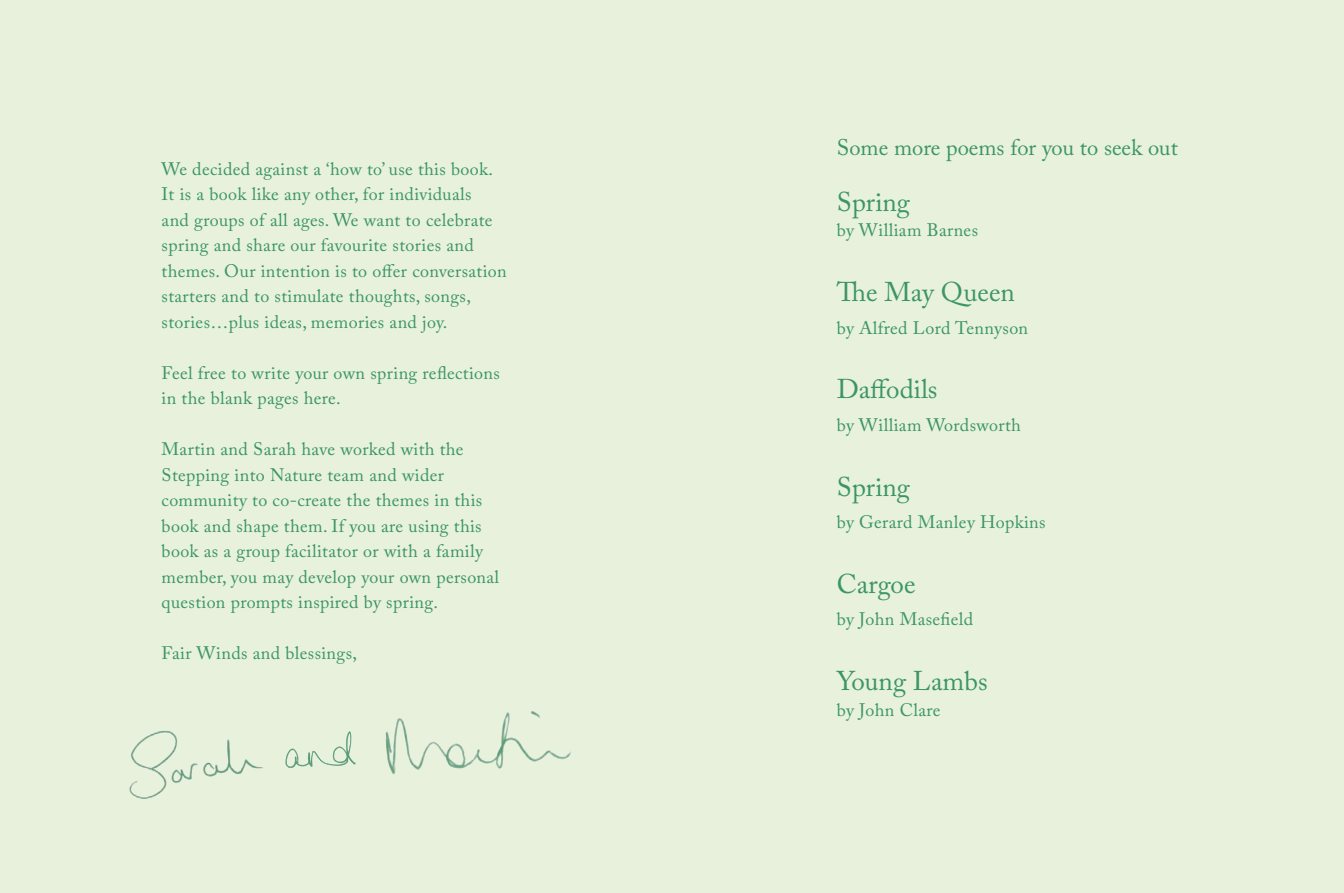
<style>
.page{position:relative;width:1344px;height:893px;background:#e7f1db}
.page>*{position:absolute;margin:0;border:0;box-sizing:border-box;transform-origin:0 0}
.t1{font:27px "Adobe Caslon Pro";color:#3b9565}
.t2{font:22.5px "Adobe Caslon Pro";color:#3b9565}
.t3{font:18px/25.5px "Adobe Caslon Pro";letter-spacing:.02em;color:#3b9565}
</style>
<div class="page">
<img style="left:129px;top:730px;width:134px;height:69px">
<img style="left:385px;top:711px;width:186px;height:64px">
<img style="left:285px;top:731px;width:71px;height:37px">
<p class="t3" style="left:162px;top:156px;width:333px">We decided against a ‘how to’ use this book.</p>
<p class="t3" style="left:162px;top:181px;width:347px">It is a book like any other, for individuals<br>and groups of all ages. We want to celebrate spring and share our favourite stories and themes. Our intention is to offer conversation starters and to stimulate thoughts, songs, stories…plus ideas, memories and joy.</p>
<p class="t3" style="left:162px;top:360px;width:340px">Feel free to write your own spring reflections in the blank pages here.</p>
<p class="t3" style="left:162px;top:436px;width:339px">Martin and Sarah have worked with the Stepping into Nature team and wider community to co-create the themes in this book and shape them. If you are using this book as a group facilitator or with a family member, you may develop your own personal question prompts inspired by spring.</p>
<p class="t3" style="left:162px;top:640px;width:197px">Fair Winds and blessings,</p>
<p class="t2" style="left:837px;top:134px;width:342px">Some more poems for you to seek out</p>
<p class="t1" style="left:837px;top:186px;width:75px">Spring</p>
<p class="t3" style="left:837px;top:217px;width:143px">by William Barnes</p>
<p class="t1" style="left:837px;top:276px;width:180px">The May Queen</p>
<p class="t3" style="left:837px;top:315px;width:193px">by Alfred Lord Tennyson</p>
<p class="t1" style="left:837px;top:373px;width:102px">Daffodils</p>
<p class="t3" style="left:837px;top:412px;width:186px">by William Wordsworth</p>
<p class="t1" style="left:837px;top:470px;width:75px">Spring</p>
<p class="t3" style="left:837px;top:509px;width:210px">by Gerard Manley Hopkins</p>
<p class="t1" style="left:837px;top:568px;width:80px">Cargoe</p>
<p class="t3" style="left:837px;top:606px;width:138px">by John Masefield</p>
<p class="t1" style="left:837px;top:665px;width:152px">Young Lambs</p>
<p class="t3" style="left:837px;top:697px;width:105px">by John Clare</p>
</div>
